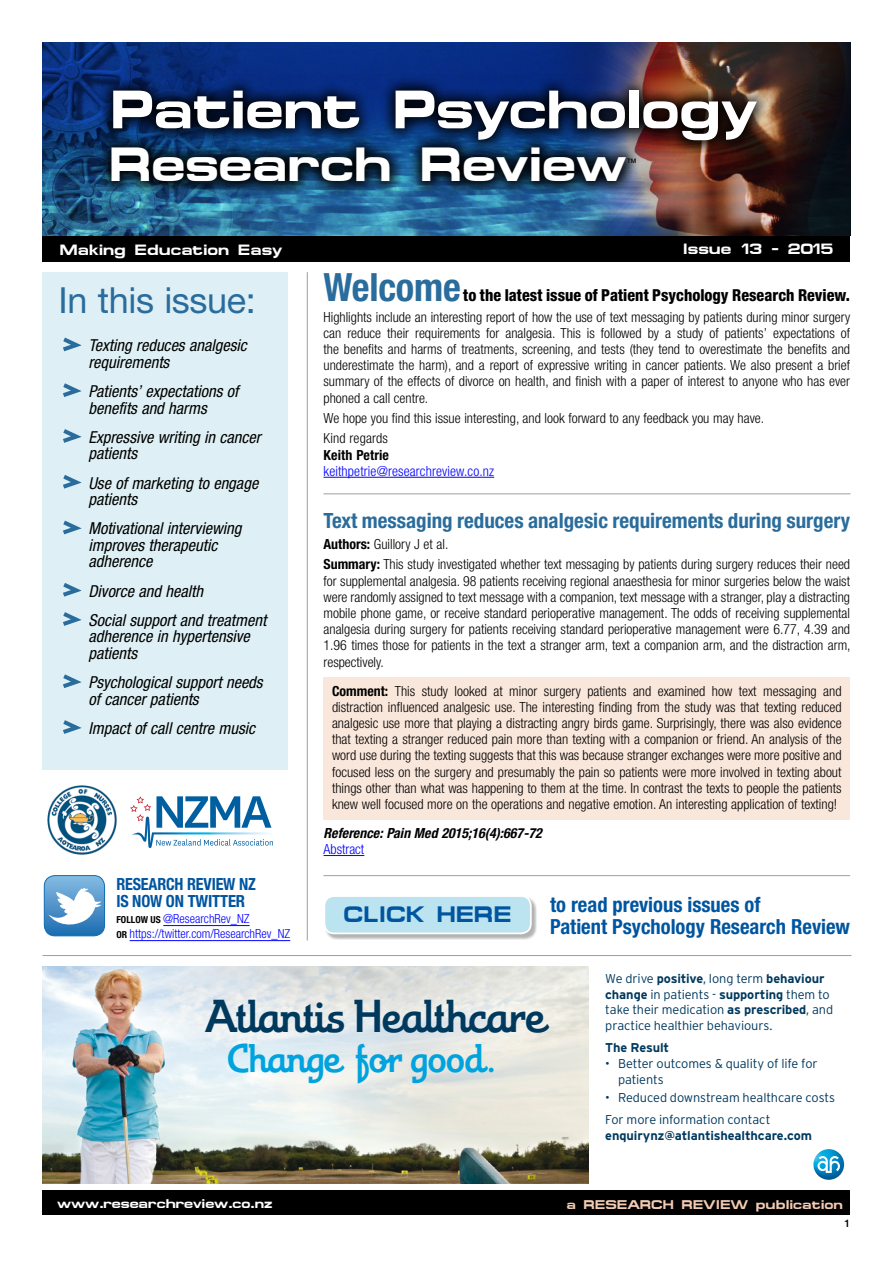
<style>
.page{position:relative;width:893px;height:1263px;background:#fff}
.page>*{position:absolute;margin:0;border:0;box-sizing:border-box;transform-origin:0 0}
.t1{font:700 54.3px "Micro Extended";letter-spacing:-.01em;color:#fff}
.t2{font:700 48.3px "Micro Extended";letter-spacing:-.005em;color:#fff}
.t3{font:45px "Theorem";color:#00395e}
.t4{font:39px "Theorem";letter-spacing:-.005em;color:#00a3de}
.t5{font:700 condensed 39px "Helvetica Neue LT Pro";letter-spacing:-.005em;color:#2a6c9c}
.t6{font:36px "Helvetica Neue LT Pro";letter-spacing:-.01em;color:#2a6c9c}
.text{font:700 22.5px "Micro Extended";color:#0055a0}
.t7{font:700 condensed 21px "Helvetica Neue LT Pro";color:#2a6c9c}
.text-2{font:700 condensed 20.85px/22.4px "Helvetica Neue LT Pro";color:#0055a0}
.t8{font:700 condensed 16.8px/17px "Helvetica Neue LT Pro";letter-spacing:-.01em;color:#0055a0;scale:.96 1}
.List_Paragraph{font:italic condensed 16.5px/16.5px "Helvetica Neue LT Pro";color:#000}
.t9{font:800 condensed 16.5px "Helvetica Neue LT Pro";color:#000}
.t10{font:700 15px "Micro Extended";color:#fff}
.t11{font:300 condensed 13.95px/16.2px "Helvetica Neue LT Pro";color:#000;text-align:justify}
.t12{font:300 condensed 13.95px "Helvetica Neue LT Pro";letter-spacing:.01em;color:#00f}
.t13{font:italic 700 condensed 13.95px "Helvetica Neue LT Pro";color:#000}
.t14{font:700 condensed 13.95px "Helvetica Neue LT Pro";letter-spacing:.01em;color:#000}
.t15{font:300 12.75px/15.8px "Interstate";letter-spacing:-.01em;color:#00395e}
.t16{font:700 12.75px "Interstate";letter-spacing:-.01em;color:#00395e}
.t17{font:700 12.75px "Micro Extended";color:#f3cbb3}
.t18{font:700 12.75px "Micro Extended";color:#fff}
.t19{font:300 condensed 12.6px "Helvetica Neue LT Pro";color:#00f}
.t20{font:500 10.5px "Helvetica Neue LT Pro";color:#000}
.t21{font:500 6.15px "Helvetica Neue LT Pro";color:#000}
.s1{font-weight:700;font-size:9.6px;color:#000}
.s2{font-weight:700}
</style>
<div class="page">
<div style="left:43px;top:235px;width:807px;height:26px;background:#000"></div>
<img style="left:43px;top:43px;width:807px;height:192px">
<img style="left:98px;top:75px;width:673px;height:81px">
<svg style="left:96px;top:132px;width:544px;height:65px;background:#103152"></svg>
<div style="left:43px;top:1190px;width:807px;height:25px;background:#000"></div>
<div style="left:324px;top:677px;width:526px;height:143px;background:#fae7db"></div>
<div style="left:43px;top:272px;width:245px;height:498px;background:#def0f5"></div>
<svg style="left:63px;top:337px;width:19px;height:15px"></svg>
<svg style="left:63px;top:383px;width:19px;height:14px"></svg>
<svg style="left:63px;top:429px;width:19px;height:14px"></svg>
<svg style="left:63px;top:475px;width:19px;height:14px"></svg>
<svg style="left:63px;top:520px;width:19px;height:15px"></svg>
<svg style="left:63px;top:583px;width:19px;height:14px"></svg>
<svg style="left:63px;top:612px;width:19px;height:14px"></svg>
<svg style="left:63px;top:674px;width:19px;height:14px"></svg>
<svg style="left:63px;top:720px;width:19px;height:14px"></svg>
<hr style="left:324px;top:493px;width:526px;height:1px;background:#9c9e9f">
<hr style="left:324px;top:875px;width:526px;height:1px;background:#9c9e9f">
<hr style="left:43px;top:955px;width:808px;height:1px;background:#9c9e9f">
<hr style="left:324px;top:855px;width:40px;height:1px;background:#00f">
<hr style="left:324px;top:477px;width:170px;height:1px;background:#00f">
<hr style="left:307px;top:272px;width:1px;height:668px;background:#9c9e9f">
<img style="left:43px;top:966px;width:546px;height:217px">
<svg style="left:813px;top:1149px;width:31px;height:31px"></svg>
<svg style="left:817px;top:1156px;width:23px;height:17px"></svg>
<svg style="left:130px;top:796px;width:143px;height:52px"></svg>
<img style="left:47px;top:785px;width:70px;height:70px">
<svg style="left:44px;top:875px;width:61px;height:61px"></svg>
<hr style="left:163px;top:925px;width:87px;height:1px;background:#00f">
<hr style="left:130px;top:940px;width:160px;height:1px;background:#00f">
<div style="left:325px;top:896px;width:212px;height:44px;background:#000;opacity:.3"></div>
<div style="left:324px;top:896px;width:207px;height:37px;background:#bce3f0;border-radius:10px"></div>
<div style="left:324px;top:895px;width:208px;height:39px;border:2px solid #fff;border-radius:10px"></div>
<h1 class="t1" style="left:110px;top:78px;width:649px">Patient Psychology</h1>
<h2 class="t2" style="left:109px;top:137px;width:519px">Research Review</h2>
<p class="t21" style="left:627px;top:157px;width:11px">TM</p>
<p class="t10" style="left:60px;top:241px;width:224px">Making Education Easy</p>
<p class="t6" style="left:58px;top:279px;width:199px">In this issue:</p>
<p class="List_Paragraph" style="left:88px;top:338px;width:160px">Texting reduces analgesic requirements</p>
<p class="List_Paragraph" style="left:88px;top:383px;width:152px">Patients’ expectations of benefits and harms</p>
<p class="List_Paragraph" style="left:88px;top:429px;width:174px">Expressive writing in cancer patients</p>
<p class="List_Paragraph" style="left:88px;top:475px;width:171px">Use of marketing to engage patients</p>
<p class="List_Paragraph" style="left:88px;top:521px;width:154px">Motivational interviewing improves therapeutic adherence</p>
<p class="List_Paragraph" style="left:88px;top:583px;width:116px">Divorce and health</p>
<p class="List_Paragraph" style="left:88px;top:612px;width:179px">Social support and treatment adherence in hypertensive patients</p>
<p class="List_Paragraph" style="left:88px;top:674px;width:176px">Psychological support needs of cancer patients</p>
<p class="List_Paragraph" style="left:88px;top:720px;width:168px">Impact of call centre music</p>
<p class="t8" style="left:116px;top:875px;width:147px">RESEARCH REVIEW NZ<br>IS NOW ON TWITTER</p>
<p class="t19" style="left:116px;top:911px;width:135px"><span class="s1">FOLLOW US</span> @ResearchRev_NZ</p>
<p class="t19" style="left:116px;top:926px;width:175px"><span class="s1">OR</span> https://twitter.com/ResearchRev_NZ</p>
<p class="t10" style="left:683px;top:240px;width:152px">Issue 13 - 2015</p>
<p class="t5" style="left:324px;top:264px;width:139px">Welcome</p>
<p class="t9" style="left:463px;top:285px;width:388px">to the latest issue of Patient Psychology Research Review.</p>
<p class="t11" style="left:324px;top:308px;width:528px">Highlights include an interesting report of how the use of text messaging by patients during minor surgery can reduce their requirements for analgesia. This is followed by a study of patients’ expectations of the benefits and harms of treatments, screening, and tests (they tend to overestimate the benefits and underestimate the harm), and a report of expressive writing in cancer patients. We also present a brief summary of the effects of divorce on health, and finish with a paper of interest to anyone who has ever phoned a call centre.</p>
<p class="t11" style="left:324px;top:410px;width:442px">We hope you find this issue interesting, and look forward to any feedback you may have.</p>
<p class="t11" style="left:324px;top:430px;width:66px">Kind regards</p>
<p class="t14" style="left:324px;top:446px;width:67px">Keith Petrie</p>
<p class="t12" style="left:324px;top:463px;width:172px">keithpetrie@researchreview.co.nz</p>
<p class="t7" style="left:324px;top:508px;width:528px">Text messaging reduces analgesic requirements during surgery</p>
<p class="t11" style="left:324px;top:536px;width:126px"><span class="s2">Authors:</span> Guillory J et al.</p>
<p class="t11" style="left:324px;top:556px;width:529px"><span class="s2">Summary:</span> This study investigated whether text messaging by patients during surgery reduces their need for supplemental analgesia. 98 patients receiving regional anaesthesia for minor surgeries below the waist were randomly assigned to text message with a companion, text message with a stranger, play a distracting mobile phone game, or receive standard perioperative management. The odds of receiving supplemental analgesia during surgery for patients receiving standard perioperative management were 6.77, 4.39 and 1.96 times those for patients in the text a stranger arm, text a companion arm, and the distraction arm, respectively.</p>
<p class="t11" style="left:332px;top:682px;width:511px"><span class="s2">Comment:</span> This study looked at minor surgery patients and examined how text messaging and distraction influenced analgesic use. The interesting finding from the study was that texting reduced analgesic use more that playing a distracting angry birds game. Surprisingly, there was also evidence that texting a stranger reduced pain more than texting with a companion or friend. An analysis of the word use during the texting suggests that this was because stranger exchanges were more positive and focused less on the surgery and presumably the pain so patients were more involved in texting about things other than what was happening to them at the time. In contrast the texts to people the patients knew well focused more on the operations and negative emotion. An interesting application of texting!</p>
<p class="t13" style="left:324px;top:824px;width:220px">Reference: Pain Med 2015;16(4):667-72</p>
<p class="t12" style="left:324px;top:841px;width:42px">Abstract</p>
<p class="text" style="left:344px;top:902px;width:169px">CLICK HERE</p>
<p class="text-2" style="left:550px;top:893px;width:301px">to read previous issues of<br>Patient Psychology Research Review</p>
<p class="t3" style="left:206px;top:990px;width:343px">Atlantis Healthcare</p>
<p class="t4" style="left:228px;top:1035px;width:269px">Change for good.</p>
<p class="t15" style="left:605px;top:970px;width:229px">We drive <span class="s2">positive</span>, long term <span class="s2">behaviour change</span> in patients - <span class="s2">supporting</span> them to take their medication <span class="s2">as prescribed</span>, and practice healthier behaviours.</p>
<p class="t16" style="left:605px;top:1041px;width:65px">The Result</p>
<p class="t15" style="left:618px;top:1055px;width:201px;text-indent:-13px">• Better outcomes &amp; quality of life for patients</p>
<p class="t15" style="left:605px;top:1086px;width:231px;line-height:22.2px">• Reduced downstream healthcare costs<br>For more information contact</p>
<p class="t16" style="left:605px;top:1128px;width:208px">enquirynz@atlantishealthcare.com</p>
<p class="t18" style="left:57px;top:1196px;width:217px">www.researchreview.co.nz</p>
<p class="t17" style="left:566px;top:1197px;width:278px">a RESEARCH REVIEW publication</p>
<p class="t20" style="left:845px;top:1217px;width:7px">1</p>
</div>
